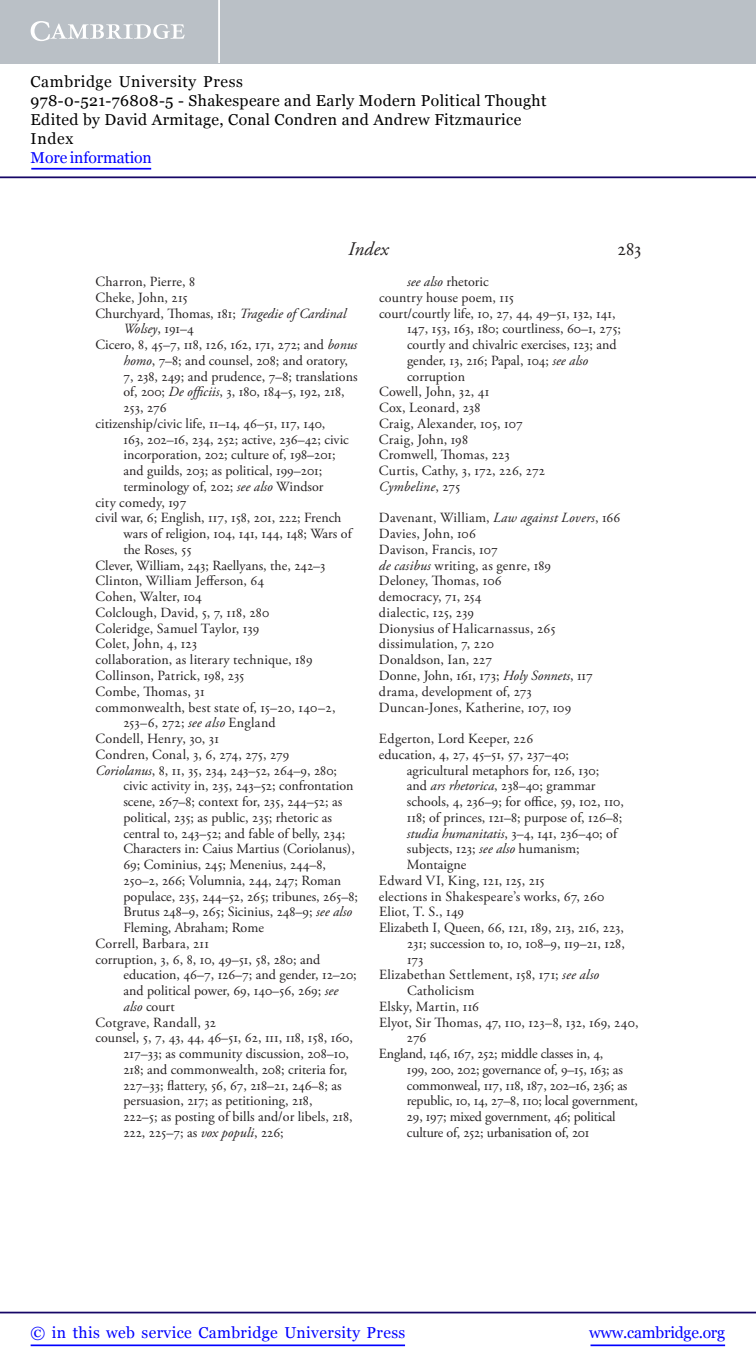
<style>
.page{position:relative;width:756px;height:1371px;background:#fff}
.page>*{position:absolute;margin:0;border:0;box-sizing:border-box;transform-origin:0 0}
.t1{font:italic 19.25px "Adobe Garamond Pro";letter-spacing:.01em;color:#231f20}
.t2{font:19.25px "Adobe Garamond Pro";color:#231f20}
.t3{font:15.75px/18.9px "Georgia";letter-spacing:.025em;color:#000}
.t4{font:15.75px "Georgia";letter-spacing:.025em;color:#00f}
.t5{font:15.75px "Georgia";letter-spacing:-.015em;color:#00f}
.t6{font:15.75px "Georgia";letter-spacing:-.01em;color:#00f}
.t7{font:14px/15.8px "Adobe Garamond Pro";color:#231f20}
.t8{font:italic 14px "Adobe Garamond Pro";letter-spacing:.01em;color:#231f20}
.t9{font:14px "Adobe Garamond Pro";letter-spacing:.02em;color:#231f20}
.s1{font-style:italic}
.s2{font-style:normal}
</style>
<div class="page">
<hr style="left:591px;top:1344px;width:134px;height:1px;background:#00f">
<hr style="left:0;top:1311px;width:756px;height:2px;background:#150666">
<hr style="left:31px;top:1344px;width:374px;height:1px;background:#00f">
<div style="left:0;top:0;width:756px;height:63px;background:#bac0c6"></div>
<svg style="left:31px;top:21px;width:154px;height:20px"></svg>
<hr style="left:218px;top:0;width:2px;height:63px;background:#fff">
<hr style="left:0;top:176px;width:756px;height:2px;background:#150666">
<hr style="left:31px;top:168px;width:120px;height:1px;background:#00f">
<p class="t3" style="left:31px;top:72px;width:518px">Cambridge University Press<br>978-0-521-76808-5 - Shakespeare and Early Modern Political Thought Edited by David Armitage, Conal Condren and Andrew Fitzmaurice Index</p>
<p class="t6" style="left:31px;top:148px;width:123px">More information</p>
<h1 class="t1" style="left:348px;top:237px;width:42px">Index</h1>
<h1 class="t2" style="left:617px;top:237px;width:26px">283</h1>
<p class="t7" style="left:95px;top:274px;width:101px">Charron, Pierre, 8</p>
<p class="t7" style="left:95px;top:290px;width:94px">Cheke, John, 215</p>
<p class="t7" style="left:95px;top:306px;width:252px">Churchyard, Thomas, 181; <span class="s1">Tragedie of Cardinal</span></p>
<p class="t8" style="left:123px;top:320px;width:72px">Wolsey<span class="s2">, 191–4</span></p>
<p class="t7" style="left:95px;top:337px;width:263px">Cicero, 8, 45–7, 118, 126, 162, 171, 272; and <span class="s1">bonus</span></p>
<p class="t7" style="left:123px;top:353px;width:226px"><span class="s1">homo</span>, 7–8; and counsel, 208; and oratory,</p>
<p class="t7" style="left:123px;top:369px;width:236px">7, 238, 249; and prudence, 7–8; translations</p>
<p class="t7" style="left:123px;top:384px;width:223px">of, 200; <span class="s1">De officiis</span>, 3, 180, 184–5, 192, 218,</p>
<p class="t7" style="left:123px;top:400px;width:45px">253, 276</p>
<p class="t7" style="left:95px;top:416px;width:231px">citizenship/civic life, 11–14, 46–51, 117, 140,</p>
<p class="t7" style="left:123px;top:432px;width:227px">163, 202–16, 234, 252; active, 236–42; civic</p>
<p class="t7" style="left:123px;top:447px;width:214px">incorporation, 202; culture of, 198–201;</p>
<p class="t7" style="left:123px;top:463px;width:200px">and guilds, 203; as political, 199–201;</p>
<p class="t7" style="left:123px;top:479px;width:202px">terminology of, 202; <span class="s1">see also</span> Windsor</p>
<p class="t7" style="left:95px;top:495px;width:92px">city comedy, 197</p>
<p class="t7" style="left:95px;top:510px;width:248px">civil war, 6; English, 117, 158, 201, 222; French</p>
<p class="t7" style="left:123px;top:526px;width:231px">wars of religion, 104, 141, 144, 148; Wars of</p>
<p class="t7" style="left:123px;top:542px;width:70px">the Roses, 55</p>
<p class="t7" style="left:95px;top:558px;width:232px">Clever, William, 243; Raellyans, the, 242–3</p>
<p class="t7" style="left:95px;top:573px;width:170px">Clinton, William Jefferson, 64</p>
<p class="t7" style="left:95px;top:589px;width:108px">Cohen, Walter, 104</p>
<p class="t7" style="left:95px;top:605px;width:175px">Colclough, David, 5, 7, 118, 280</p>
<p class="t7" style="left:95px;top:621px;width:166px">Coleridge, Samuel Taylor, 139</p>
<p class="t7" style="left:95px;top:636px;width:103px">Colet, John, 4, 123</p>
<p class="t7" style="left:95px;top:652px;width:219px">collaboration, as literary technique, 189</p>
<p class="t7" style="left:95px;top:668px;width:151px">Collinson, Patrick, 198, 235</p>
<p class="t7" style="left:95px;top:684px;width:111px">Combe, Thomas, 31</p>
<p class="t7" style="left:95px;top:699px;width:242px">commonwealth, best state of, 15–20, 140–2,</p>
<p class="t7" style="left:123px;top:715px;width:154px">253–6, 272; <span class="s1">see also</span> England</p>
<p class="t7" style="left:95px;top:731px;width:125px">Condell, Henry, 30, 31</p>
<p class="t7" style="left:95px;top:747px;width:195px">Condren, Conal, 3, 6, 274, 275, 279</p>
<p class="t7" style="left:95px;top:762px;width:243px"><span class="s1">Coriolanus</span>, 8, 11, 35, 234, 243–52, 264–9, 280;</p>
<p class="t7" style="left:123px;top:778px;width:232px">civic activity in, 235, 243–52; confrontation</p>
<p class="t7" style="left:123px;top:794px;width:220px">scene, 267–8; context for, 235, 244–52; as</p>
<p class="t7" style="left:123px;top:810px;width:210px">political, 235; as public, 235; rhetoric as</p>
<p class="t7" style="left:123px;top:825px;width:223px">central to, 243–52; and fable of belly, 234;</p>
<p class="t7" style="left:123px;top:841px;width:233px">Characters in: Caius Martius (Coriolanus),</p>
<p class="t7" style="left:123px;top:857px;width:204px">69; Cominius, 245; Menenius, 244–8,</p>
<p class="t7" style="left:123px;top:873px;width:219px">250–2, 266; Volumnia, 244, 247; Roman</p>
<p class="t7" style="left:123px;top:888px;width:236px">populace, 235, 244–52, 265; tribunes, 265–8;</p>
<p class="t7" style="left:123px;top:904px;width:230px">Brutus 248–9, 265; Sicinius, 248–9; <span class="s1">see also</span></p>
<p class="t7" style="left:123px;top:920px;width:142px">Fleming, Abraham; Rome</p>
<p class="t7" style="left:95px;top:936px;width:115px">Correll, Barbara, 211</p>
<p class="t7" style="left:95px;top:951px;width:226px">corruption, 3, 6, 8, 10, 49–51, 58, 280; and</p>
<p class="t7" style="left:123px;top:967px;width:235px">education, 46–7, 126–7; and gender, 12–20;</p>
<p class="t7" style="left:123px;top:983px;width:216px">and political power, 69, 140–56, 269; <span class="s1">see</span></p>
<p class="t7" style="left:123px;top:999px;width:53px"><span class="s1">also</span> court</p>
<p class="t7" style="left:95px;top:1014px;width:122px">Cotgrave, Randall, 32</p>
<p class="t7" style="left:96px;top:1030px;width:259px">counsel, 5, 7, 43, 44, 46–51, 62, 111, 118, 158, 160,</p>
<p class="t7" style="left:124px;top:1046px;width:227px">217–33; as community discussion, 208–10,</p>
<p class="t7" style="left:124px;top:1062px;width:225px">218; and commonwealth, 208; criteria for,</p>
<p class="t7" style="left:124px;top:1077px;width:220px">227–33; flattery, 56, 67, 218–21, 246–8; as</p>
<p class="t7" style="left:124px;top:1093px;width:190px">persuasion, 217; as petitioning, 218,</p>
<p class="t7" style="left:124px;top:1109px;width:231px">222–5; as posting of bills and/or libels, 218,</p>
<p class="t7" style="left:124px;top:1125px;width:162px">222, 225–7; as <span class="s1">vox populi</span>, 226;</p>
<p class="t7" style="left:407px;top:274px;width:83px"><span class="s1">see also</span> rhetoric</p>
<p class="t7" style="left:379px;top:290px;width:137px">country house poem, 115</p>
<p class="t7" style="left:379px;top:306px;width:238px">court/courtly life, 10, 27, 44, 49–51, 132, 141,</p>
<p class="t7" style="left:407px;top:321px;width:216px">147, 153, 163, 180; courtliness, 60–1, 275;</p>
<p class="t7" style="left:407px;top:337px;width:211px">courtly and chivalric exercises, 123; and</p>
<p class="t7" style="left:407px;top:353px;width:183px">gender, 13, 216; Papal, 104; <span class="s1">see also</span></p>
<p class="t7" style="left:407px;top:369px;width:60px">corruption</p>
<p class="t7" style="left:379px;top:384px;width:112px">Cowell, John, 32, 41</p>
<p class="t7" style="left:379px;top:400px;width:103px">Cox, Leonard, 238</p>
<p class="t7" style="left:379px;top:416px;width:145px">Craig, Alexander, 105, 107</p>
<p class="t7" style="left:379px;top:432px;width:91px">Craig, John, 198</p>
<p class="t7" style="left:379px;top:447px;width:132px">Cromwell, Thomas, 223</p>
<p class="t7" style="left:379px;top:463px;width:167px">Curtis, Cathy, 3, 172, 226, 272</p>
<p class="t8" style="left:379px;top:478px;width:83px">Cymbeline<span class="s2">, 275</span></p>
<p class="t7" style="left:379px;top:510px;width:243px">Davenant, William, <span class="s1">Law against Lovers</span>, 166<br>Davies, John, 106<br>Davison, Francis, 107<br><span class="s1">de casibus</span> writing, as genre, 189<br>Deloney, Thomas, 106<br>democracy, 71, 254<br>dialectic, 125, 239<br>Dionysius of Halicarnassus, 265 dissimulation, 7, 220<br>Donaldson, Ian, 227<br>Donne, John, 161, 173; <span class="s1">Holy Sonnets</span>, 117 drama, development of, 273<br>Duncan-Jones, Katherine, 107, 109</p>
<p class="t7" style="left:379px;top:731px;width:156px">Edgerton, Lord Keeper, 226</p>
<p class="t7" style="left:379px;top:747px;width:192px">education, 4, 27, 45–51, 57, 237–40;</p>
<p class="t7" style="left:407px;top:762px;width:194px">agricultural metaphors for, 126, 130;</p>
<p class="t7" style="left:407px;top:778px;width:190px">and <span class="s1">ars rhetorica</span>, 238–40; grammar</p>
<p class="t7" style="left:407px;top:794px;width:218px">schools, 4, 236–9; for office, 59, 102, 110,</p>
<p class="t7" style="left:407px;top:810px;width:217px">118; of princes, 121–8; purpose of, 126–8;</p>
<p class="t7" style="left:407px;top:825px;width:213px"><span class="s1">studia humanitatis</span>, 3–4, 141, 236–40; of</p>
<p class="t7" style="left:407px;top:841px;width:174px">subjects, 123; <span class="s1">see also</span> humanism;</p>
<p class="t7" style="left:407px;top:857px;width:61px">Montaigne</p>
<p class="t9" style="left:379px;top:872px;width:167px">Edward VI, King, 121, 125, 215</p>
<p class="t7" style="left:379px;top:888px;width:227px">elections in Shakespeare’s works, 67, 260</p>
<p class="t7" style="left:379px;top:904px;width:87px">Eliot, T. S., 149</p>
<p class="t7" style="left:379px;top:920px;width:246px">Elizabeth I, Queen, 66, 121, 189, 213, 216, 223,</p>
<p class="t7" style="left:407px;top:936px;width:219px">231; succession to, 10, 108–9, 119–21, 128,</p>
<p class="t7" style="left:407px;top:951px;width:18px">173</p>
<p class="t7" style="left:379px;top:967px;width:222px">Elizabethan Settlement, 158, 171; <span class="s1">see also</span></p>
<p class="t7" style="left:407px;top:983px;width:69px">Catholicism</p>
<p class="t7" style="left:379px;top:999px;width:102px">Elsky, Martin, 116</p>
<p class="t7" style="left:379px;top:1014px;width:261px">Elyot, Sir Thomas, 47, 110, 123–8, 132, 169, 240,</p>
<p class="t7" style="left:407px;top:1030px;width:21px">276</p>
<p class="t7" style="left:379px;top:1046px;width:226px">England, 146, 167, 252; middle classes in, 4,</p>
<p class="t7" style="left:407px;top:1062px;width:217px">199, 200, 202; governance of, 9–15, 163; as</p>
<p class="t7" style="left:407px;top:1077px;width:222px">commonweal, 117, 118, 187, 202–16, 236; as</p>
<p class="t7" style="left:407px;top:1093px;width:233px">republic, 10, 14, 27–8, 110; local government,</p>
<p class="t7" style="left:407px;top:1109px;width:210px">29, 197; mixed government, 46; political</p>
<p class="t7" style="left:407px;top:1125px;width:184px">culture of, 252; urbanisation of, 201</p>
<p class="t4" style="left:31px;top:1323px;width:376px">© in this web service Cambridge University Press</p>
<p class="t5" style="left:589px;top:1323px;width:137px">www.cambridge.org</p>
</div>
